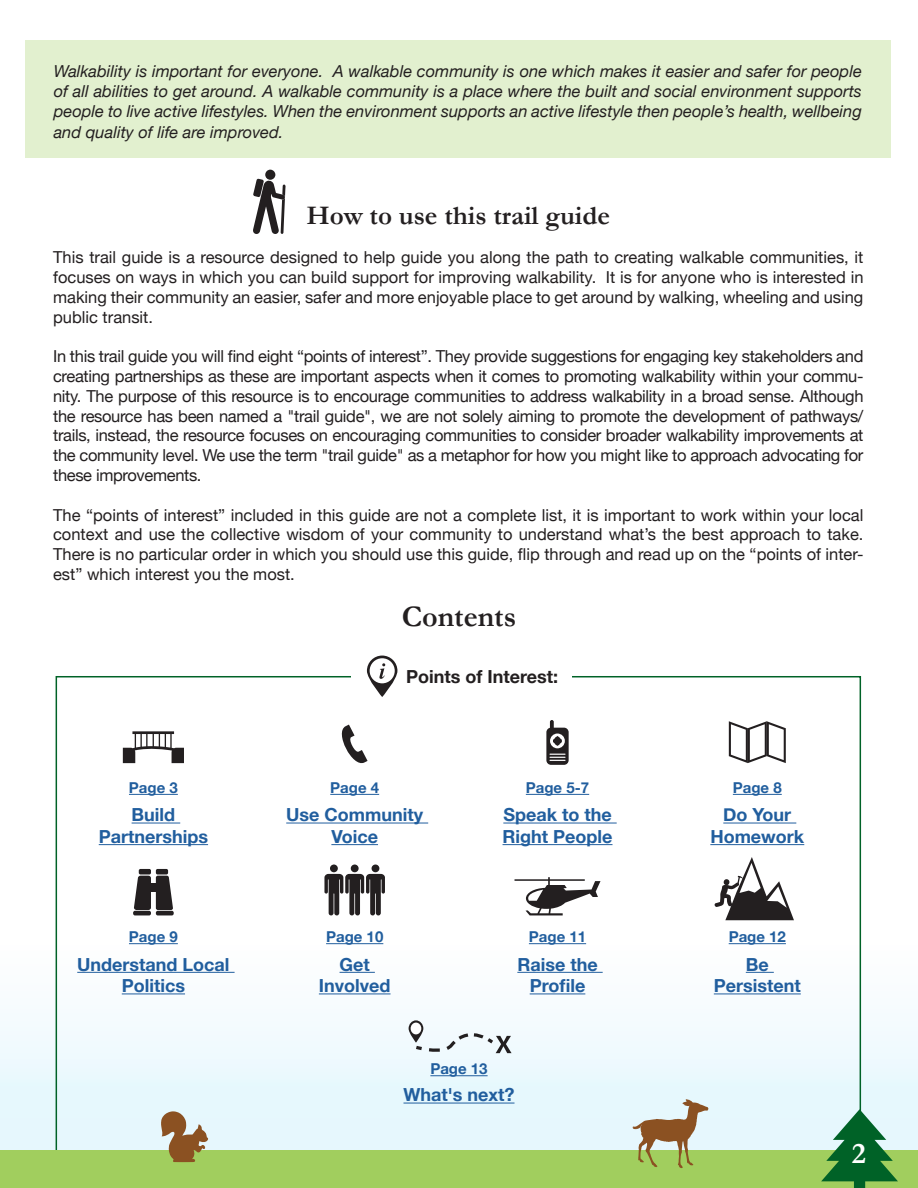
<style>
.page{position:relative;width:918px;height:1188px;background:#fff}
.page>*{position:absolute;margin:0;border:0;box-sizing:border-box;transform-origin:0 0}
.t1{font:700 30px "Garamond";color:#231f20}
.t2{font:700 30px "Garamond";color:#fff}
.t3{font:700 27px "Garamond";color:#231f20}
.t4{font:700 18px/21.6px "Helvetica Neue";color:#215e9e;text-align:center}
.t5{font:700 18px "Helvetica Neue";color:#231f20}
.t6{font:16.5px/19.8px "Helvetica Neue";color:#231f20;text-align:justify}
.t7{font:italic 16.5px/19.8px "Helvetica Neue";color:#231f20;text-align:justify}
.t8{font:700 15px "Helvetica Neue";color:#215e9e}
</style>
<div class="page">
<div style="left:26px;top:40px;width:865px;height:118px;background:#e2f0cf"></div>
<div style="left:0;top:944px;width:918px;height:207px;background:#f1fafe"></div>
<div style="left:0;top:1150px;width:918px;height:38px;background:#a1ce5e"></div>
<svg style="left:821px;top:1109px;width:77px;height:79px"></svg>
<svg style="left:367px;top:656px;width:30px;height:41px"></svg>
<div style="left:370px;top:658px;width:25px;height:25px;background:#fff;border-radius:50%"></div>
<svg style="left:379px;top:663px;width:6px;height:16px"></svg>
<svg style="left:729px;top:721px;width:57px;height:42px"></svg>
<div style="left:546px;top:728px;width:23px;height:37px;background:#231f20;border-radius:5px"></div>
<svg style="left:550px;top:720px;width:4px;height:14px"></svg>
<svg style="left:550px;top:754px;width:16px;height:7px"></svg>
<div style="left:550px;top:734px;width:15px;height:14px;background:#fff;border-radius:50%"></div>
<svg style="left:553px;top:736px;width:9px;height:10px"></svg>
<svg style="left:253px;top:170px;width:33px;height:64px"></svg>
<div style="left:265px;top:170px;width:10px;height:10px;background:#231f20;border-radius:50%"></div>
<svg style="left:134px;top:876px;width:39px;height:34px"></svg>
<div style="left:146px;top:884px;width:14px;height:8px;background:#231f20"></div>
<div style="left:139px;top:869px;width:12px;height:6px;background:#231f20;border-radius:2px"></div>
<div style="left:156px;top:869px;width:12px;height:6px;background:#231f20;border-radius:2px"></div>
<hr style="left:133px;top:911px;width:18px;height:4px;background:#231f20;border-radius:2px">
<hr style="left:156px;top:911px;width:18px;height:4px;background:#231f20;border-radius:2px">
<svg style="left:515px;top:877px;width:86px;height:38px"></svg>
<svg style="left:123px;top:731px;width:61px;height:32px"></svg>
<svg style="left:409px;top:1020px;width:103px;height:33px"></svg>
<div style="left:411px;top:1023px;width:10px;height:11px;background:#fff;border-radius:50%"></div>
<div style="left:330px;top:865px;width:8px;height:7px;background:#231f20;border-radius:50%"></div>
<div style="left:351px;top:865px;width:8px;height:7px;background:#231f20;border-radius:50%"></div>
<svg style="left:324px;top:874px;width:61px;height:42px"></svg>
<div style="left:372px;top:865px;width:7px;height:7px;background:#231f20;border-radius:50%"></div>
<hr style="left:430px;top:1075px;width:58px;height:1px;background:#215e9e">
<hr style="left:403px;top:1103px;width:112px;height:1px;background:#215e9e">
<hr style="left:129px;top:794px;width:49px;height:1px;background:#215e9e">
<hr style="left:132px;top:823px;width:48px;height:1px;background:#215e9e">
<hr style="left:99px;top:844px;width:109px;height:1px;background:#215e9e">
<hr style="left:129px;top:943px;width:49px;height:1px;background:#215e9e">
<hr style="left:77px;top:972px;width:158px;height:1px;background:#215e9e">
<hr style="left:122px;top:993px;width:63px;height:1px;background:#215e9e">
<hr style="left:330px;top:794px;width:49px;height:1px;background:#215e9e">
<hr style="left:286px;top:823px;width:142px;height:1px;background:#215e9e">
<hr style="left:331px;top:844px;width:47px;height:1px;background:#215e9e">
<hr style="left:326px;top:943px;width:57px;height:1px;background:#215e9e">
<hr style="left:340px;top:972px;width:35px;height:1px;background:#215e9e">
<hr style="left:319px;top:993px;width:72px;height:1px;background:#215e9e">
<hr style="left:526px;top:794px;width:63px;height:1px;background:#215e9e">
<hr style="left:503px;top:823px;width:114px;height:1px;background:#215e9e">
<hr style="left:503px;top:844px;width:110px;height:1px;background:#215e9e">
<hr style="left:529px;top:943px;width:57px;height:1px;background:#215e9e">
<hr style="left:517px;top:972px;width:86px;height:1px;background:#215e9e">
<hr style="left:530px;top:993px;width:55px;height:1px;background:#215e9e">
<hr style="left:733px;top:794px;width:49px;height:1px;background:#215e9e">
<hr style="left:723px;top:823px;width:73px;height:1px;background:#215e9e">
<hr style="left:710px;top:844px;width:94px;height:1px;background:#215e9e">
<hr style="left:729px;top:943px;width:57px;height:1px;background:#215e9e">
<svg style="left:746px;top:972px;width:28px;height:1px"></svg>
<hr style="left:714px;top:993px;width:87px;height:1px;background:#215e9e">
<svg style="left:341px;top:725px;width:27px;height:39px"></svg>
<svg style="left:161px;top:1111px;width:47px;height:51px"></svg>
<svg style="left:632px;top:1099px;width:76px;height:69px"></svg>
<svg style="left:714px;top:857px;width:80px;height:63px"></svg>
<p class="t7" style="left:54px;top:62px;width:810px">Walkability is important for everyone. A walkable community is one which makes it easier and safer for people of all abilities to get around. A walkable community is a place where the built and social environment supports people to live active lifestyles. When the environment supports an active lifestyle then people’s health, wellbeing</p>
<p class="t7" style="left:54px;top:124px;width:231px">and quality of life are improved.</p>
<h2 class="t3" style="left:307px;top:199px;width:305px">How to use this trail guide</h2>
<p class="t6" style="left:53px;top:248px;width:812px">This trail guide is a resource designed to help guide you along the path to creating walkable communities, it focuses on ways in which you can build support for improving walkability. It is for anyone who is interested in making their community an easier, safer and more enjoyable place to get around by walking, wheeling and using public transit.</p>
<p class="t6" style="left:53px;top:347px;width:812px">In this trail guide you will find eight “points of interest”. They provide suggestions for engaging key stakeholders and creating partnerships as these are important aspects when it comes to promoting walkability within your commu&shy;nity. The purpose of this resource is to encourage communities to address walkability in a broad sense. Although the resource has been named a "trail guide", we are not solely aiming to promote the development of pathways/ trails, instead, the resource focuses on encouraging communities to consider broader walkability improvements at the community level. We use the term "trail guide" as a metaphor for how you might like to approach advocating for these improvements.</p>
<p class="t6" style="left:53px;top:506px;width:812px">The “points of interest” included in this guide are not a complete list, it is important to work within your local context and use the collective wisdom of your community to understand what’s the best approach to take.<br>There is no particular order in which you should use this guide, flip through and read up on the “points of inter&shy;est” which interest you the most.</p>
<h1 class="t1" style="left:402px;top:598px;width:116px">Contents</h1>
<p class="t8" style="left:129px;top:776px;width:50px">Page 3</p>
<p class="t4" style="left:99px;top:804px;width:111px">Build<br>Partnerships</p>
<p class="t8" style="left:129px;top:925px;width:50px">Page 9</p>
<p class="t4" style="left:77px;top:954px;width:154px">Understand Local<br>Politics</p>
<p class="t5" style="left:406px;top:663px;width:153px">Points of Interest:</p>
<p class="t8" style="left:330px;top:776px;width:50px">Page 4</p>
<p class="t4" style="left:286px;top:804px;width:138px">Use Community<br>Voice</p>
<p class="t8" style="left:326px;top:925px;width:59px">Page 10</p>
<p class="t4" style="left:319px;top:954px;width:73px">Get<br>Involved</p>
<p class="t8" style="left:526px;top:776px;width:65px">Page 5-7</p>
<p class="t4" style="left:503px;top:804px;width:111px;text-align:left">Speak to the<br>Right People</p>
<p class="t8" style="left:529px;top:925px;width:59px">Page 11</p>
<p class="t4" style="left:517px;top:954px;width:82px">Raise the<br>Profile</p>
<p class="t8" style="left:430px;top:1057px;width:59px">Page 13</p>
<p class="t4" style="left:403px;top:1085px;width:113px">What's next?</p>
<p class="t8" style="left:733px;top:776px;width:50px">Page 8</p>
<p class="t4" style="left:710px;top:804px;width:95px">Do Your<br>Homework</p>
<p class="t8" style="left:729px;top:925px;width:59px">Page 12</p>
<p class="t4" style="left:714px;top:954px;width:88px">Be<br>Persistent</p>
<h1 class="t2" style="left:852px;top:1136px;width:16px">2</h1>
</div>
